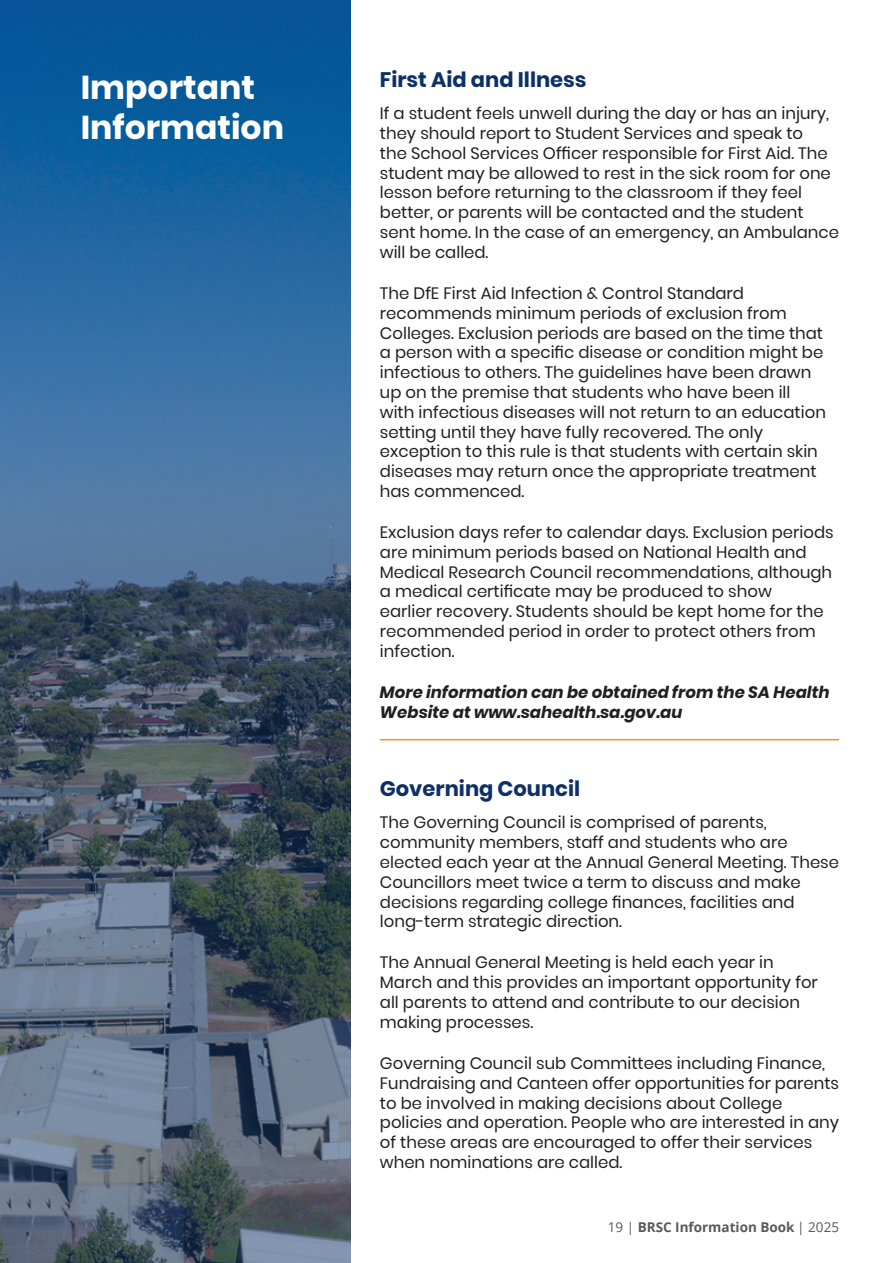
<style>
.page{position:relative;width:893px;height:1263px;background:#fff}
.page>*{position:absolute;margin:0;border:0;box-sizing:border-box;transform-origin:0 0}
.Blue_sub_Header{font:700 33px/39.6px "Poppins";color:#fff}
.Blue_sub_Header-2{font:700 21px "Poppins";color:#0d3166}
.black_emphasis{font:16.5px/19.8px "Poppins";color:#231f20}
.black_emphasis-2{font:italic 700 16.5px/19.8px "Poppins";color:#231f20}
.t1{font:700 13.5px "Open Sans";color:#231f20}
.s1{font-weight:400}
</style>
<div class="page">
<img style="left:0;top:0;width:350px;height:1263px">
<hr style="left:380px;top:739px;width:459px;height:1px;background:#f6911e">
<p class="Blue_sub_Header" style="left:81px;top:68px;width:205px">Important<br>Information</p>
<p class="Blue_sub_Header-2" style="left:380px;top:67px;width:208px">First Aid and Illness</p>
<p class="black_emphasis" style="left:380px;top:104px;width:461px">If a student feels unwell during the day or has an injury, they should report to Student Services and speak to<br>the School Services Officer responsible for First Aid. The student may be allowed to rest in the sick room for one lesson before returning to the classroom if they feel better, or parents will be contacted and the student sent home. In the case of an emergency, an Ambulance will be called.</p>
<p class="black_emphasis" style="left:380px;top:283px;width:447px">The DfE First Aid Infection &amp; Control Standard recommends minimum periods of exclusion from Colleges. Exclusion periods are based on the time that a person with a specific disease or condition might be infectious to others. The guidelines have been drawn up on the premise that students who have been ill with infectious diseases will not return to an education setting until they have fully recovered. The only exception to this rule is that students with certain skin diseases may return once the appropriate treatment has commenced.</p>
<p class="black_emphasis" style="left:380px;top:522px;width:455px">Exclusion days refer to calendar days. Exclusion periods are minimum periods based on National Health and Medical Research Council recommendations, although a medical certificate may be produced to show<br>earlier recovery. Students should be kept home for the recommended period in order to protect others from infection.</p>
<p class="black_emphasis-2" style="left:380px;top:682px;width:451px">More information can be obtained from the SA Health<br>Website at www.sahealth.sa.gov.au</p>
<p class="Blue_sub_Header-2" style="left:380px;top:776px;width:202px">Governing Council</p>
<p class="black_emphasis" style="left:380px;top:813px;width:461px">The Governing Council is comprised of parents, community members, staff and students who are elected each year at the Annual General Meeting. These Councillors meet twice a term to discuss and make decisions regarding college finances, facilities and long-term strategic direction.</p>
<p class="black_emphasis" style="left:380px;top:953px;width:440px">The Annual General Meeting is held each year in March and this provides an important opportunity for all parents to attend and contribute to our decision making processes.</p>
<p class="black_emphasis" style="left:380px;top:1053px;width:461px">Governing Council sub Committees including Finance, Fundraising and Canteen offer opportunities for parents to be involved in making decisions about College policies and operation. People who are interested in any of these areas are encouraged to offer their services when nominations are called.</p>
<p class="t1" style="left:608px;top:1217px;width:233px"><span class="s1">19 |</span> BRSC Information Book <span class="s1">| 2025</span></p>
</div>
